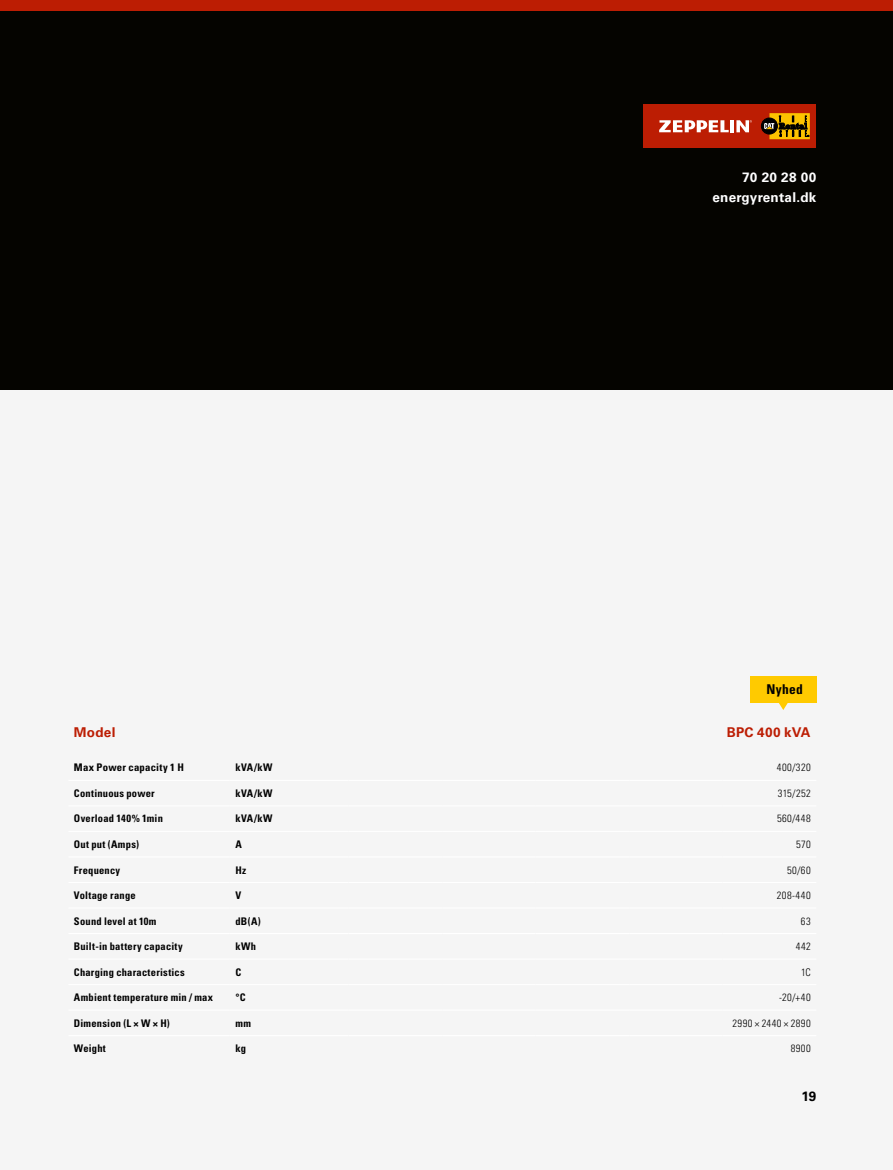
<style>
.page{position:relative;width:893px;height:1170px;background:#fff}
.page>*{position:absolute;margin:0;border:0;box-sizing:border-box;transform-origin:0 0}
.t1{font:700 13.5px/19.5px "Univers LT Std";letter-spacing:.02em;color:#fff;text-align:right}
.t2{font:700 13.5px "Univers LT Std";letter-spacing:.02em;color:#bc1d03}
.t3{font:700 condensed 13.5px "Univers LT Std";letter-spacing:.02em;color:#000}
.t4{font:700 13.5px "Univers LT Std";color:#000}
.t5{font:700 condensed 10.5px "Univers LT Std";letter-spacing:.02em;color:#000}
.t6{font:300 condensed 10.5px "Univers LT Std";letter-spacing:.04em;color:#000}
</style>
<div class="page">
<div style="left:0;top:385px;width:893px;height:784px;background:#f5f5f5"></div>
<div style="left:0;top:11px;width:893px;height:379px;background:#050400"></div>
<div style="left:0;top:0;width:893px;height:11px;background:#bc1d03"></div>
<div style="left:643px;top:104px;width:173px;height:44px;background:#bc1d03"></div>
<svg style="left:736px;top:120px;width:16px;height:12px"></svg>
<hr style="left:730px;top:120px;width:4px;height:12px;background:#fff">
<svg style="left:659px;top:120px;width:70px;height:12px"></svg>
<svg style="left:761px;top:118px;width:16px;height:16px"></svg>
<div style="left:761px;top:118px;width:16px;height:16px;border:1px solid #000;border-radius:50%"></div>
<svg style="left:764px;top:113px;width:46px;height:26px"></svg>
<hr style="left:68px;top:779px;width:162px;height:1px;background:#fff">
<hr style="left:230px;top:779px;width:119px;height:1px;background:#fff">
<hr style="left:349px;top:779px;width:93px;height:1px;background:#fff">
<hr style="left:442px;top:779px;width:94px;height:1px;background:#fff">
<hr style="left:536px;top:779px;width:93px;height:1px;background:#fff">
<hr style="left:629px;top:779px;width:94px;height:1px;background:#fff">
<hr style="left:723px;top:779px;width:93px;height:1px;background:#fff">
<hr style="left:68px;top:805px;width:162px;height:1px;background:#fff">
<hr style="left:230px;top:805px;width:119px;height:1px;background:#fff">
<hr style="left:349px;top:805px;width:93px;height:1px;background:#fff">
<hr style="left:442px;top:805px;width:94px;height:1px;background:#fff">
<hr style="left:536px;top:805px;width:93px;height:1px;background:#fff">
<hr style="left:629px;top:805px;width:94px;height:1px;background:#fff">
<hr style="left:723px;top:805px;width:93px;height:1px;background:#fff">
<hr style="left:68px;top:830px;width:162px;height:1px;background:#fff">
<hr style="left:230px;top:830px;width:119px;height:1px;background:#fff">
<hr style="left:349px;top:830px;width:93px;height:1px;background:#fff">
<hr style="left:442px;top:830px;width:94px;height:1px;background:#fff">
<hr style="left:536px;top:830px;width:93px;height:1px;background:#fff">
<hr style="left:629px;top:830px;width:94px;height:1px;background:#fff">
<hr style="left:723px;top:830px;width:93px;height:1px;background:#fff">
<hr style="left:68px;top:856px;width:162px;height:1px;background:#fff">
<hr style="left:230px;top:856px;width:119px;height:1px;background:#fff">
<hr style="left:349px;top:856px;width:93px;height:1px;background:#fff">
<hr style="left:442px;top:856px;width:94px;height:1px;background:#fff">
<hr style="left:536px;top:856px;width:93px;height:1px;background:#fff">
<hr style="left:629px;top:856px;width:94px;height:1px;background:#fff">
<hr style="left:723px;top:856px;width:93px;height:1px;background:#fff">
<hr style="left:68px;top:881px;width:162px;height:2px;background:#fff">
<hr style="left:230px;top:881px;width:119px;height:2px;background:#fff">
<hr style="left:349px;top:881px;width:93px;height:2px;background:#fff">
<hr style="left:442px;top:881px;width:94px;height:2px;background:#fff">
<hr style="left:536px;top:881px;width:93px;height:2px;background:#fff">
<hr style="left:629px;top:881px;width:94px;height:2px;background:#fff">
<hr style="left:723px;top:881px;width:93px;height:2px;background:#fff">
<hr style="left:68px;top:907px;width:162px;height:1px;background:#fff">
<hr style="left:230px;top:907px;width:119px;height:1px;background:#fff">
<hr style="left:349px;top:907px;width:93px;height:1px;background:#fff">
<hr style="left:442px;top:907px;width:94px;height:1px;background:#fff">
<hr style="left:536px;top:907px;width:93px;height:1px;background:#fff">
<hr style="left:629px;top:907px;width:94px;height:1px;background:#fff">
<hr style="left:723px;top:907px;width:93px;height:1px;background:#fff">
<hr style="left:68px;top:932px;width:162px;height:2px;background:#fff">
<hr style="left:230px;top:932px;width:119px;height:2px;background:#fff">
<hr style="left:349px;top:932px;width:93px;height:2px;background:#fff">
<hr style="left:442px;top:932px;width:94px;height:2px;background:#fff">
<hr style="left:536px;top:932px;width:93px;height:2px;background:#fff">
<hr style="left:629px;top:932px;width:94px;height:2px;background:#fff">
<hr style="left:723px;top:932px;width:93px;height:2px;background:#fff">
<hr style="left:68px;top:958px;width:162px;height:1px;background:#fff">
<hr style="left:230px;top:958px;width:119px;height:1px;background:#fff">
<hr style="left:349px;top:958px;width:93px;height:1px;background:#fff">
<hr style="left:442px;top:958px;width:94px;height:1px;background:#fff">
<hr style="left:536px;top:958px;width:93px;height:1px;background:#fff">
<hr style="left:629px;top:958px;width:94px;height:1px;background:#fff">
<hr style="left:723px;top:958px;width:93px;height:1px;background:#fff">
<hr style="left:68px;top:983px;width:162px;height:2px;background:#fff">
<hr style="left:230px;top:983px;width:119px;height:2px;background:#fff">
<hr style="left:349px;top:983px;width:93px;height:2px;background:#fff">
<hr style="left:442px;top:983px;width:94px;height:2px;background:#fff">
<hr style="left:536px;top:983px;width:93px;height:2px;background:#fff">
<hr style="left:629px;top:983px;width:94px;height:2px;background:#fff">
<hr style="left:723px;top:983px;width:93px;height:2px;background:#fff">
<hr style="left:68px;top:1009px;width:162px;height:1px;background:#fff">
<hr style="left:230px;top:1009px;width:119px;height:1px;background:#fff">
<hr style="left:349px;top:1009px;width:93px;height:1px;background:#fff">
<hr style="left:442px;top:1009px;width:94px;height:1px;background:#fff">
<hr style="left:536px;top:1009px;width:93px;height:1px;background:#fff">
<hr style="left:629px;top:1009px;width:94px;height:1px;background:#fff">
<hr style="left:723px;top:1009px;width:93px;height:1px;background:#fff">
<hr style="left:68px;top:1034px;width:162px;height:2px;background:#fff">
<hr style="left:230px;top:1034px;width:119px;height:2px;background:#fff">
<hr style="left:349px;top:1034px;width:93px;height:2px;background:#fff">
<hr style="left:442px;top:1034px;width:94px;height:2px;background:#fff">
<hr style="left:536px;top:1034px;width:93px;height:2px;background:#fff">
<hr style="left:629px;top:1034px;width:94px;height:2px;background:#fff">
<hr style="left:723px;top:1034px;width:93px;height:2px;background:#fff">
<div style="left:750px;top:675px;width:66px;height:27px;background:#ffca00"></div>
<svg style="left:775px;top:702px;width:16px;height:8px"></svg>
<p class="t1" style="left:712px;top:168px;width:106px">70 20 28 00 energyrental.dk</p>
<p class="t3" style="left:766px;top:680px;width:38px">Nyhed</p>
<p class="t2" style="left:74px;top:724px;width:43px">Model</p>
<p class="t2" style="left:727px;top:724px;width:85px">BPC 400 kVA</p>
<p class="t5" style="left:74px;top:760px;width:112px">Max Power capacity 1 H</p>
<p class="t5" style="left:235px;top:760px;width:39px">kVA/kW</p>
<p class="t6" style="left:777px;top:760px;width:35px">400/320</p>
<p class="t5" style="left:74px;top:786px;width:82px">Continuous power</p>
<p class="t5" style="left:235px;top:786px;width:39px">kVA/kW</p>
<p class="t6" style="left:778px;top:786px;width:34px">315/252</p>
<p class="t5" style="left:74px;top:812px;width:91px">Overload 140% 1min</p>
<p class="t5" style="left:235px;top:812px;width:39px">kVA/kW</p>
<p class="t6" style="left:777px;top:812px;width:35px">560/448</p>
<p class="t5" style="left:74px;top:837px;width:67px">Out put (Amps)</p>
<p class="t5" style="left:235px;top:837px;width:8px">A</p>
<p class="t6" style="left:796px;top:837px;width:16px">570</p>
<p class="t5" style="left:74px;top:863px;width:48px">Frequency</p>
<p class="t5" style="left:235px;top:863px;width:12px">Hz</p>
<p class="t6" style="left:787px;top:863px;width:25px">50/60</p>
<p class="t5" style="left:74px;top:888px;width:63px">Voltage range</p>
<p class="t5" style="left:235px;top:888px;width:7px">V</p>
<p class="t6" style="left:777px;top:889px;width:35px">208-440</p>
<p class="t5" style="left:74px;top:914px;width:84px">Sound level at 10m</p>
<p class="t5" style="left:235px;top:914px;width:27px">dB(A)</p>
<p class="t6" style="left:801px;top:914px;width:11px">63</p>
<p class="t5" style="left:74px;top:939px;width:110px">Built-in battery capacity</p>
<p class="t5" style="left:235px;top:939px;width:22px">kWh</p>
<p class="t6" style="left:796px;top:940px;width:16px">442</p>
<p class="t5" style="left:74px;top:965px;width:112px">Charging characteristics</p>
<p class="t5" style="left:235px;top:965px;width:7px">C</p>
<p class="t6" style="left:801px;top:965px;width:11px">1C</p>
<p class="t5" style="left:74px;top:990px;width:141px">Ambient temperature min / max</p>
<p class="t5" style="left:235px;top:990px;width:12px">°C</p>
<p class="t6" style="left:779px;top:991px;width:33px">-20/+40</p>
<p class="t5" style="left:74px;top:1016px;width:97px">Dimension (L × W × H)</p>
<p class="t5" style="left:235px;top:1016px;width:17px">mm</p>
<p class="t6" style="left:733px;top:1016px;width:80px">2990 × 2440 × 2890</p>
<p class="t5" style="left:74px;top:1041px;width:34px">Weight</p>
<p class="t5" style="left:235px;top:1041px;width:12px">kg</p>
<p class="t6" style="left:791px;top:1042px;width:21px">8900</p>
<p class="t4" style="left:802px;top:1088px;width:16px">19</p>
</div>
